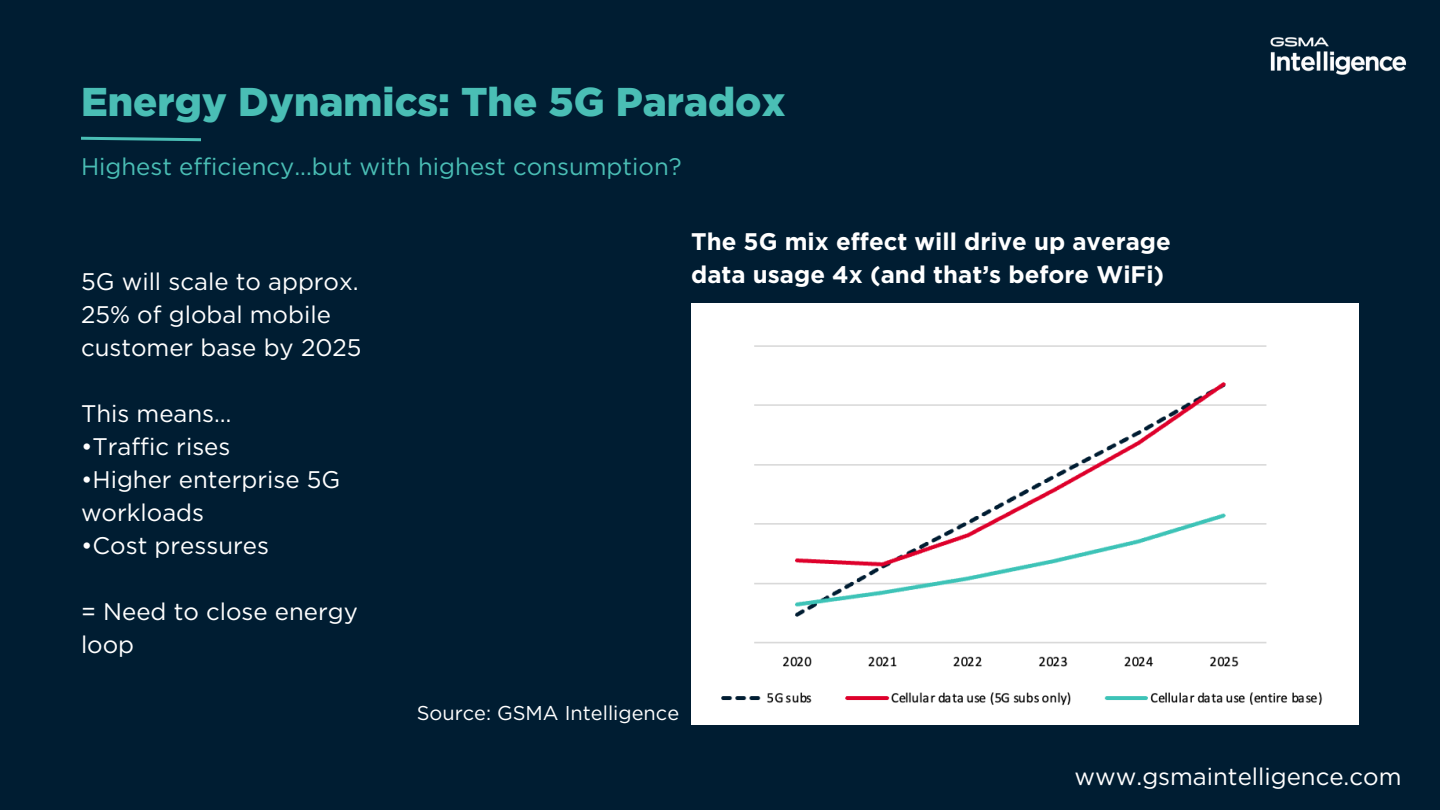
<style>
.page{position:relative;width:1440px;height:810px;background:#001d32}
.page>*{position:absolute;margin:0;border:0;box-sizing:border-box;transform-origin:0 0}
.t1{font:900 40.2px "Gotham";color:#4abeb5}
.t2{font:24px/33px "Gotham";color:#fff}
.t3{font:700 24px/33px "Gotham";color:#fff}
.t4{font:24px "Gotham";color:#4abeb5}
.t5{font:20px "Gotham";color:#fff}
</style>
<div class="page">
<img style="left:1270px;top:37px;width:137px;height:38px">
<svg style="left:81px;top:136px;width:120px;height:6px"></svg>
<div style="left:692px;top:304px;width:667px;height:421px;background:#fff"></div>
<img style="left:691px;top:328px;width:631px;height:397px">
<p class="t1" style="left:81px;top:77px;width:706px">Energy Dynamics: The 5G Paradox</p>
<p class="t4" style="left:81px;top:152px;width:602px">Highest efficiency...but with highest consumption?</p>
<p class="t2" style="left:81px;top:265px;width:282px">5G will scale to approx.<br>25% of global mobile customer base by 2025</p>
<p class="t2" style="left:81px;top:397px;width:152px">This means…</p>
<p class="t2" style="left:81px;top:430px;width:151px">•Traffic rises</p>
<p class="t2" style="left:81px;top:463px;width:261px">•Higher enterprise 5G workloads</p>
<p class="t2" style="left:81px;top:529px;width:190px">•Cost pressures</p>
<p class="t2" style="left:81px;top:595px;width:279px">= Need to close energy loop</p>
<p class="t3" style="left:691px;top:225px;width:481px">The 5G mix effect will drive up average data usage 4x (and that’s before WiFi)</p>
<p class="t5" style="left:417px;top:701px;width:264px">Source: GSMA Intelligence</p>
<p class="t2" style="left:1074px;top:760px;width:328px">www.gsmaintelligence.com</p>
</div>
